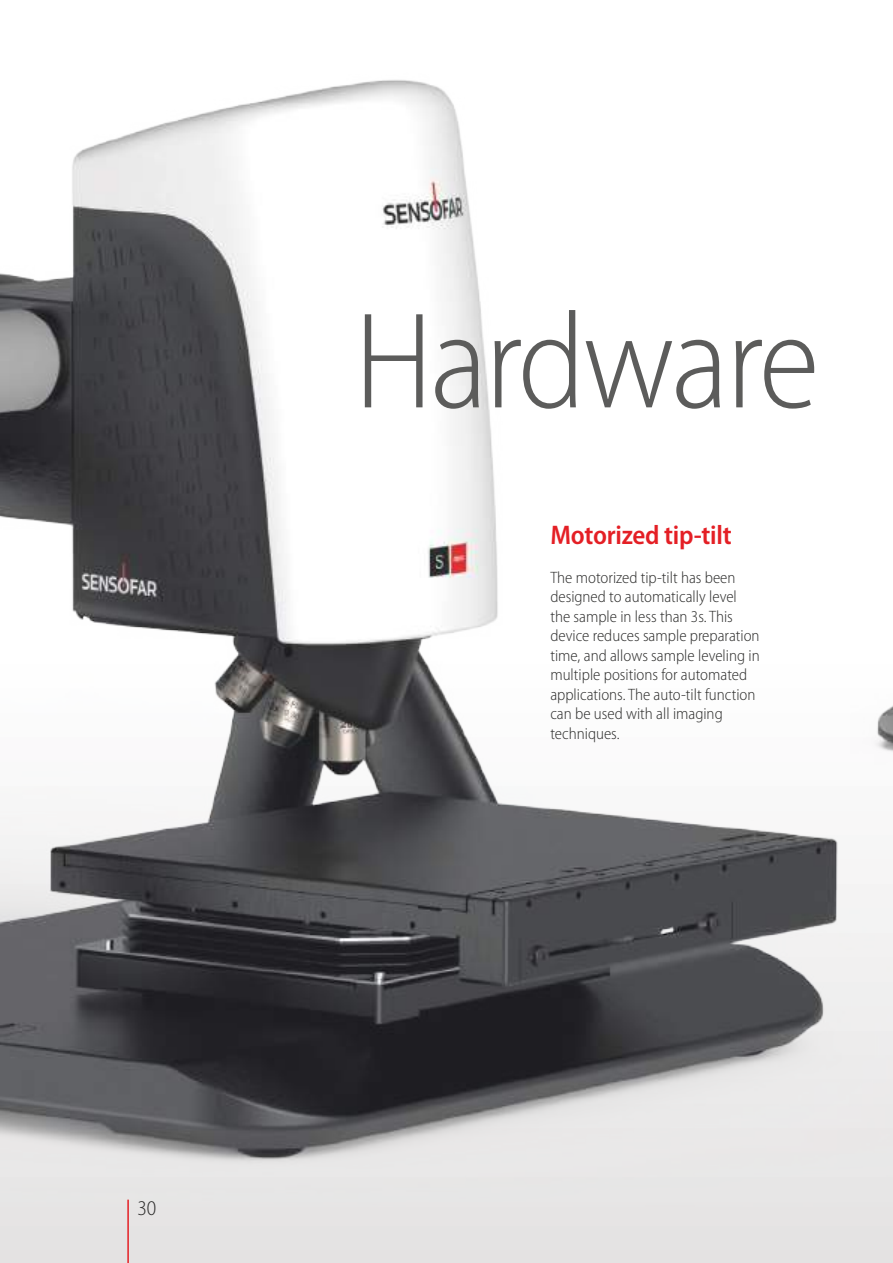
<style>
.page{position:relative;width:893px;height:1263px;background:#fff}
.page>*{position:absolute;margin:0;border:0;box-sizing:border-box;transform-origin:0 0}
.t1{font:300 semi-condensed 138px "Myriad Pro";letter-spacing:-.02em;color:#5c5c5b}
.t2{font:600 semi-condensed 27px "Myriad Pro";letter-spacing:-.01em;color:#e41f25}
.t3{font:300 semi-condensed 21px "Myriad Pro";color:#2b2b2a}
.t4{font:300 semi-condensed 16.5px/19.5px "Myriad Pro";color:#2b2b2a}
</style>
<div class="page">
<div style="left:0;top:1206px;width:893px;height:57px;background:#e4e3e3"></div>
<img style="left:0;top:80px;width:893px;height:1126px">
<img style="left:850px;top:453px;width:43px;height:323px">
<hr style="left:127px;top:1199px;width:2px;height:64px;background:#e41f25">
<p class="t3" style="left:137px;top:1196px;width:20px">30</p>
<h1 class="t1" style="left:354px;top:279px;width:466px">Hardware</h1>
<h2 class="t2" style="left:550px;top:518px;width:183px">Motorized tip-tilt</h2>
<p class="t4" style="left:550px;top:567px;width:211px">The motorized tip-tilt has been designed to automatically level the sample in less than 3s. This device reduces sample preparation time, and allows sample leveling in multiple positions for automated applications. The auto-tilt function can be used with all imaging techniques.</p>
</div>
